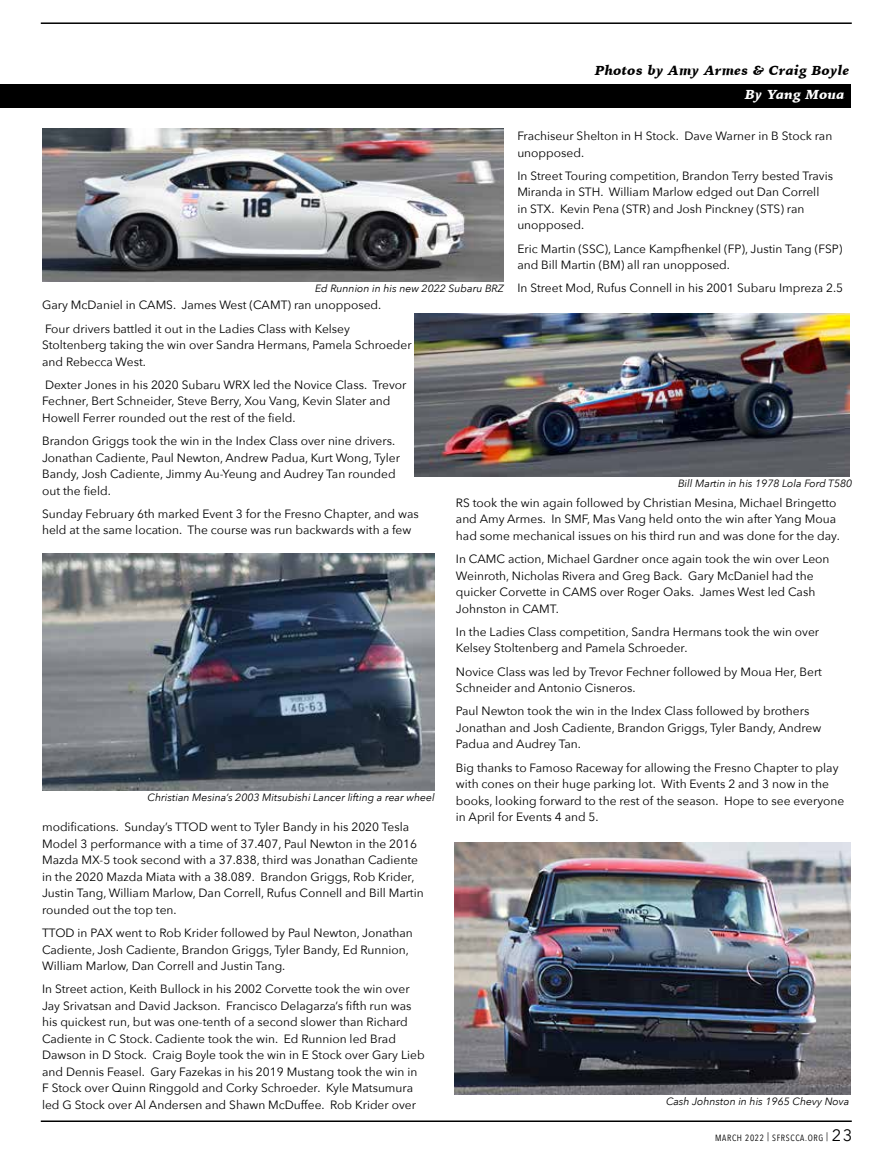
<style>
.page{position:relative;width:891px;height:1161px;background:#fff}
.page>*{position:absolute;margin:0;border:0;box-sizing:border-box;transform-origin:0 0}
.t1{font:italic 900 13.5px "Iowan Old Style";letter-spacing:.025em;color:#000}
.t2{font:italic 900 13.5px "Iowan Old Style";letter-spacing:.025em;color:#fff}
.t3{font:12px/16.5px "Avenir Next";color:#000}
.t4{font:italic 10.5px "Avenir Next";color:#000}
.t5{font:9px "Avenir Next Condensed";letter-spacing:.075em;color:#000}
.s1{font-family:"Avenir Next";font-size:16.5px}
</style>
<div class="page">
<hr style="left:41px;top:22px;width:811px;height:2px;background:#000">
<hr style="left:41px;top:1120px;width:811px;height:2px;background:#000">
<div style="left:0;top:84px;width:850px;height:23px;background:#000"></div>
<img style="left:414px;top:313px;width:435px;height:163px">
<img style="left:454px;top:842px;width:396px;height:252px">
<img style="left:42px;top:554px;width:393px;height:237px">
<img style="left:42px;top:128px;width:462px;height:154px">
<p class="t1" style="left:595px;top:61px;width:256px">Photos by Amy Armes &amp; Craig Boyle</p>
<p class="t4" style="left:315px;top:280px;width:190px">Ed Runnion in his new 2022 Subaru BRZ</p>
<p class="t2" style="left:745px;top:85px;width:101px">By Yang Moua</p>
<p class="t3" style="left:517px;top:127px;width:317px">Frachiseur Shelton in H Stock. Dave Warner in B Stock ran unopposed.</p>
<p class="t3" style="left:517px;top:167px;width:317px">In Street Touring competition, Brandon Terry bested Travis Miranda in STH. William Marlow edged out Dan Correll<br>in STX. Kevin Pena (STR) and Josh Pinckney (STS) ran unopposed.</p>
<p class="t3" style="left:517px;top:240px;width:327px">Eric Martin (SSC), Lance Kampfhenkel (FP), Justin Tang (FSP) and Bill Martin (BM) all ran unopposed.</p>
<p class="t3" style="left:517px;top:279px;width:327px">In Street Mod, Rufus Connell in his 2001 Subaru Impreza 2.5</p>
<p class="t3" style="left:42px;top:293px;width:341px;line-height:23.2px">Gary McDaniel in CAMS. James West (CAMT) ran unopposed.<br>Four drivers battled it out in the Ladies Class with Kelsey</p>
<p class="t3" style="left:42px;top:336px;width:371px">Stoltenberg taking the win over Sandra Hermans, Pamela Schroeder and Rebecca West.</p>
<p class="t3" style="left:42px;top:376px;width:366px">Dexter Jones in his 2020 Subaru WRX led the Novice Class. Trevor<br>Fechner, Bert Schneider, Steve Berry, Xou Vang, Kevin Slater and<br>Howell Ferrer rounded out the rest of the field.</p>
<p class="t3" style="left:42px;top:432px;width:359px">Brandon Griggs took the win in the Index Class over nine drivers.<br>Jonathan Cadiente, Paul Newton, Andrew Padua, Kurt Wong, Tyler Bandy, Josh Cadiente, Jimmy Au-Yeung and Audrey Tan rounded out the field.</p>
<p class="t3" style="left:42px;top:505px;width:378px">Sunday February 6th marked Event 3 for the Fresno Chapter, and was held at the same location. The course was run backwards with a few</p>
<p class="t4" style="left:148px;top:788px;width:289px">Christian Mesina’s 2003 Mitsubishi Lancer lifting a rear wheel</p>
<p class="t3" style="left:42px;top:818px;width:383px">modifications. Sunday’s TTOD went to Tyler Bandy in his 2020 Tesla Model 3 performance with a time of 37.407, Paul Newton in the 2016<br>Mazda MX-5 took second with a 37.838, third was Jonathan Cadiente in the 2020 Mazda Miata with a 38.089. Brandon Griggs, Rob Krider, Justin Tang, William Marlow, Dan Correll, Rufus Connell and Bill Martin rounded out the top ten.</p>
<p class="t3" style="left:42px;top:924px;width:372px">TTOD in PAX went to Rob Krider followed by Paul Newton, Jonathan<br>Cadiente, Josh Cadiente, Brandon Griggs, Tyler Bandy, Ed Runnion,<br>William Marlow, Dan Correll and Justin Tang.</p>
<p class="t3" style="left:42px;top:980px;width:384px">In Street action, Keith Bullock in his 2002 Corvette took the win over Jay Srivatsan and David Jackson. Francisco Delagarza’s fifth run was his quickest run, but was one-tenth of a second slower than Richard Cadiente in C Stock. Cadiente took the win. Ed Runnion led Brad Dawson in D Stock. Craig Boyle took the win in E Stock over Gary Lieb and Dennis Feasel. Gary Fazekas in his 2019 Mustang took the win in F Stock over Quinn Ringgold and Corky Schroeder. Kyle Matsumura led G Stock over Al Andersen and Shawn McDuffee. Rob Krider over</p>
<p class="t4" style="left:678px;top:474px;width:176px">Bill Martin in his 1978 Lola Ford T580</p>
<p class="t3" style="left:456px;top:494px;width:385px">RS took the win again followed by Christian Mesina, Michael Bringetto and Amy Armes. In SMF, Mas Vang held onto the win after Yang Moua had some mechanical issues on his third run and was done for the day.</p>
<p class="t3" style="left:456px;top:550px;width:375px">In CAMC action, Michael Gardner once again took the win over Leon Weinroth, Nicholas Rivera and Greg Back. Gary McDaniel had the quicker Corvette in CAMS over Roger Oaks. James West led Cash Johnston in CAMT.</p>
<p class="t3" style="left:456px;top:623px;width:365px">In the Ladies Class competition, Sandra Hermans took the win over<br>Kelsey Stoltenberg and Pamela Schroeder.</p>
<p class="t3" style="left:456px;top:663px;width:368px">Novice Class was led by Trevor Fechner followed by Moua Her, Bert<br>Schneider and Antonio Cisneros.</p>
<p class="t3" style="left:456px;top:702px;width:367px">Paul Newton took the win in the Index Class followed by brothers<br>Jonathan and Josh Cadiente, Brandon Griggs, Tyler Bandy, Andrew<br>Padua and Audrey Tan.</p>
<p class="t3" style="left:456px;top:759px;width:390px">Big thanks to Famoso Raceway for allowing the Fresno Chapter to play with cones on their huge parking lot. With Events 2 and 3 now in the books, looking forward to the rest of the season. Hope to see everyone in April for Events 4 and 5.</p>
<p class="t4" style="left:666px;top:1092px;width:185px">Cash Johnston in his 1965 Chevy Nova</p>
<p class="t5" style="left:715px;top:1130px;width:139px">MARCH 2022 | SFRSCCA.ORG | <span class="s1">23</span></p>
</div>
